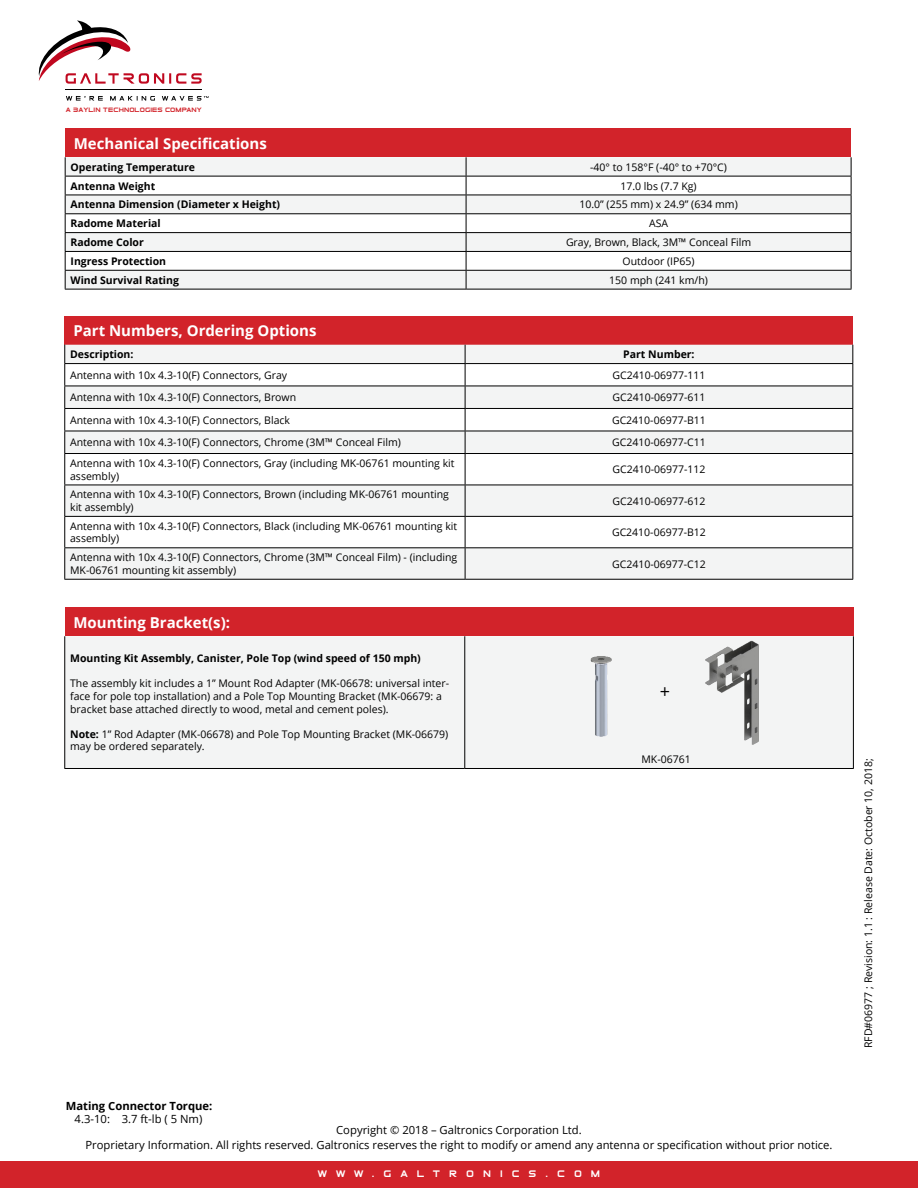
<style>
.page{position:relative;width:918px;height:1188px;background:#fff}
.page>*{position:absolute;margin:0;border:0;box-sizing:border-box;transform-origin:0 0}
.t1{font:18px "Open Sans";color:#000}
.t2{font:700 15px "Open Sans";color:#fff}
.t3{font:11.25px/15px "Open Sans";color:#000;text-align:center}
.t4{font:700 11.25px "Open Sans";color:#000}
.t5{font:10.5px/12.6px "Open Sans";color:#000}
.t6{font:700 10.5px "Open Sans";color:#000}
.t7{font:9px "Elemental End";letter-spacing:1em;color:#fff}
.t8{font:6px "Elemental End";color:#d2232a}
.s1{font-weight:700}
</style>
<div class="page">
<div style="left:0;top:1161px;width:918px;height:27px;background:#d2232a"></div>
<hr style="left:66px;top:89px;width:136px;height:1px;background:#000">
<svg style="left:38px;top:20px;width:164px;height:64px"></svg>
<svg style="left:66px;top:96px;width:143px;height:5px"></svg>
<div style="left:65px;top:316px;width:788px;height:29px;background:#d2232a"></div>
<svg style="left:65px;top:345px;width:787px;height:234px;fill:#f3f4f4"></svg>
<hr style="left:64px;top:386px;width:401px;height:1px;background:#000">
<hr style="left:64px;top:408px;width:401px;height:1px;background:#000">
<hr style="left:64px;top:431px;width:401px;height:1px;background:#000">
<hr style="left:64px;top:485px;width:401px;height:1px;background:#000">
<hr style="left:64px;top:516px;width:401px;height:1px;background:#000">
<hr style="left:64px;top:547px;width:401px;height:1px;background:#000">
<hr style="left:64px;top:579px;width:401px;height:1px;background:#000">
<hr style="left:64px;top:363px;width:401px;height:1px;background:#000">
<svg style="left:64px;top:345px;width:1px;height:108px"></svg>
<svg style="left:852px;top:345px;width:1px;height:108px"></svg>
<hr style="left:64px;top:453px;width:401px;height:1px;background:#000">
<hr style="left:64px;top:454px;width:1px;height:31px;background:#000">
<hr style="left:852px;top:454px;width:1px;height:31px;background:#000">
<hr style="left:64px;top:485px;width:1px;height:31px;background:#000">
<hr style="left:852px;top:485px;width:1px;height:31px;background:#000">
<hr style="left:64px;top:517px;width:1px;height:30px;background:#000">
<hr style="left:852px;top:517px;width:1px;height:30px;background:#000">
<hr style="left:64px;top:548px;width:1px;height:31px;background:#000">
<hr style="left:852px;top:548px;width:1px;height:31px;background:#000">
<hr style="left:465px;top:579px;width:388px;height:1px;background:#000">
<hr style="left:465px;top:363px;width:388px;height:1px;background:#000">
<hr style="left:465px;top:453px;width:388px;height:1px;background:#000">
<hr style="left:465px;top:454px;width:1px;height:31px;background:#000">
<hr style="left:465px;top:386px;width:388px;height:1px;background:#000">
<hr style="left:465px;top:485px;width:388px;height:1px;background:#000">
<hr style="left:465px;top:485px;width:1px;height:31px;background:#000">
<hr style="left:465px;top:408px;width:388px;height:1px;background:#000">
<hr style="left:465px;top:431px;width:388px;height:1px;background:#000">
<svg style="left:465px;top:345px;width:1px;height:108px"></svg>
<hr style="left:465px;top:516px;width:388px;height:1px;background:#000">
<hr style="left:465px;top:517px;width:1px;height:30px;background:#000">
<hr style="left:465px;top:547px;width:388px;height:1px;background:#000">
<hr style="left:465px;top:548px;width:1px;height:31px;background:#000">
<div style="left:65px;top:608px;width:788px;height:28px;background:#d2232a"></div>
<div style="left:65px;top:636px;width:788px;height:132px;background:#f3f4f4"></div>
<hr style="left:64px;top:768px;width:401px;height:1px;background:#000">
<hr style="left:64px;top:636px;width:1px;height:132px;background:#000">
<hr style="left:853px;top:636px;width:1px;height:132px;background:#000">
<hr style="left:464px;top:636px;width:1px;height:132px;background:#000">
<hr style="left:465px;top:768px;width:389px;height:1px;background:#000">
<img style="left:700px;top:640px;width:64px;height:107px">
<img style="left:549px;top:645px;width:103px;height:99px">
<div style="left:65px;top:129px;width:786px;height:28px;background:#d2232a"></div>
<svg style="left:66px;top:157px;width:785px;height:132px;fill:#f3f4f4"></svg>
<hr style="left:65px;top:176px;width:401px;height:1px;background:#000">
<hr style="left:65px;top:195px;width:401px;height:1px;background:#000">
<hr style="left:65px;top:213px;width:401px;height:1px;background:#000">
<hr style="left:65px;top:232px;width:401px;height:1px;background:#000">
<hr style="left:65px;top:251px;width:401px;height:1px;background:#000">
<hr style="left:65px;top:270px;width:401px;height:1px;background:#000">
<svg style="left:466px;top:157px;width:1px;height:132px"></svg>
<hr style="left:65px;top:289px;width:401px;height:1px;background:#000">
<hr style="left:466px;top:176px;width:385px;height:1px;background:#000">
<hr style="left:466px;top:195px;width:385px;height:1px;background:#000">
<hr style="left:466px;top:213px;width:385px;height:1px;background:#000">
<hr style="left:466px;top:232px;width:385px;height:1px;background:#000">
<hr style="left:466px;top:251px;width:385px;height:1px;background:#000">
<hr style="left:466px;top:270px;width:385px;height:1px;background:#000">
<hr style="left:466px;top:289px;width:385px;height:1px;background:#000">
<svg style="left:65px;top:157px;width:1px;height:132px"></svg>
<svg style="left:851px;top:157px;width:1px;height:132px"></svg>
<p class="t8" style="left:66px;top:107px;width:137px">A BAYLIN TECHNOLOGIES COMPANY</p>
<h2 class="t2" style="left:74px;top:133px;width:195px">Mechanical Specifications</h2>
<p class="t6" style="left:71px;top:159px;width:126px">Operating Temperature</p>
<p class="t5" style="left:590px;top:160px;width:138px">-40° to 158°F (-40° to +70°C)</p>
<p class="t6" style="left:71px;top:178px;width:86px">Antenna Weight</p>
<p class="t5" style="left:620px;top:179px;width:78px">17.0 lbs (7.7 Kg)</p>
<p class="t6" style="left:71px;top:197px;width:211px">Antenna Dimension (Diameter x Height)</p>
<p class="t5" style="left:579px;top:198px;width:160px">10.0” (255 mm) x 24.9” (634 mm)</p>
<p class="t6" style="left:71px;top:216px;width:92px">Radome Material</p>
<p class="t5" style="left:649px;top:217px;width:21px">ASA</p>
<p class="t6" style="left:71px;top:235px;width:75px">Radome Color</p>
<p class="t5" style="left:566px;top:236px;width:187px">Gray, Brown, Black, 3M™ Conceal Film</p>
<p class="t6" style="left:71px;top:254px;width:97px">Ingress Protection</p>
<p class="t5" style="left:623px;top:255px;width:73px">Outdoor (IP65)</p>
<p class="t6" style="left:71px;top:273px;width:110px">Wind Survival Rating</p>
<p class="t5" style="left:609px;top:273px;width:100px">150 mph (241 km/h)</p>
<h2 class="t2" style="left:73px;top:320px;width:245px">Part Numbers, Ordering Options</h2>
<p class="t6" style="left:70px;top:347px;width:65px">Description:</p>
<p class="t6" style="left:623px;top:347px;width:73px">Part Number:</p>
<p class="t5" style="left:70px;top:368px;width:219px">Antenna with 10x 4.3-10(F) Connectors, Gray</p>
<p class="t5" style="left:612px;top:368px;width:95px">GC2410-06977-111</p>
<p class="t5" style="left:70px;top:391px;width:228px">Antenna with 10x 4.3-10(F) Connectors, Brown</p>
<p class="t5" style="left:612px;top:391px;width:95px">GC2410-06977-611</p>
<p class="t5" style="left:70px;top:413px;width:221px">Antenna with 10x 4.3-10(F) Connectors, Black</p>
<p class="t5" style="left:612px;top:413px;width:95px">GC2410-06977-B11</p>
<p class="t5" style="left:70px;top:436px;width:332px">Antenna with 10x 4.3-10(F) Connectors, Chrome (3M™ Conceal Film)</p>
<p class="t5" style="left:612px;top:436px;width:95px">GC2410-06977-C11</p>
<p class="t5" style="left:70px;top:457px;width:386px">Antenna with 10x 4.3-10(F) Connectors, Gray (including MK-06761 mounting kit assembly)</p>
<p class="t5" style="left:612px;top:463px;width:95px">GC2410-06977-112</p>
<p class="t5" style="left:70px;top:488px;width:380px">Antenna with 10x 4.3-10(F) Connectors, Brown (including MK-06761 mounting kit assembly)</p>
<p class="t5" style="left:612px;top:494px;width:95px">GC2410-06977-612</p>
<p class="t5" style="left:70px;top:519px;width:389px">Antenna with 10x 4.3-10(F) Connectors, Black (including MK-06761 mounting kit assembly)</p>
<p class="t5" style="left:612px;top:526px;width:95px">GC2410-06977-B12</p>
<p class="t5" style="left:70px;top:551px;width:389px">Antenna with 10x 4.3-10(F) Connectors, Chrome (3M™ Conceal Film) - (including<br>MK-06761 mounting kit assembly)</p>
<p class="t5" style="left:612px;top:557px;width:95px">GC2410-06977-C12</p>
<h2 class="t2" style="left:73px;top:612px;width:158px">Mounting Bracket(s):</h2>
<p class="t6" style="left:70px;top:651px;width:352px">Mounting Kit Assembly, Canister, Pole Top (wind speed of 150 mph)</p>
<p class="t5" style="left:70px;top:677px;width:380px">The assembly kit includes a 1” Mount Rod Adapter (MK-06678: universal inter&shy;face for pole top installation) and a Pole Top Mounting Bracket (MK-06679: a bracket base attached directly to wood, metal and cement poles).</p>
<p class="t5" style="left:70px;top:728px;width:380px"><span class="s1">Note:</span> 1” Rod Adapter (MK-06678) and Pole Top Mounting Bracket (MK-06679) may be ordered separately.</p>
<h1 class="t1" style="left:660px;top:679px;width:12px">+</h1>
<p class="t5" style="left:641px;top:753px;width:51px">MK-06761</p>
<p class="t4" style="left:66px;top:1098px;width:148px">Mating Connector Torque:</p>
<p class="t3" style="left:75px;top:1112px;width:129px">4.3-10: 3.7 ft-lb ( 5 Nm)</p>
<p class="t3" style="left:85px;top:1122px;width:749px">Copyright © 2018 – Galtronics Corporation Ltd.<br>Proprietary Information. All rights reserved. Galtronics reserves the right to modify or amend any antenna or specification without prior notice.</p>
<p class="t7" style="left:318px;top:1168px;width:284px">WWW.GALTRONICS.COM</p>
<p class="t5" style="left:862px;top:1048px;width:291px;rotate:-90deg">RFD#06977 ; Revision: 1.1 : Release Date: October 10, 2018;</p>
</div>
